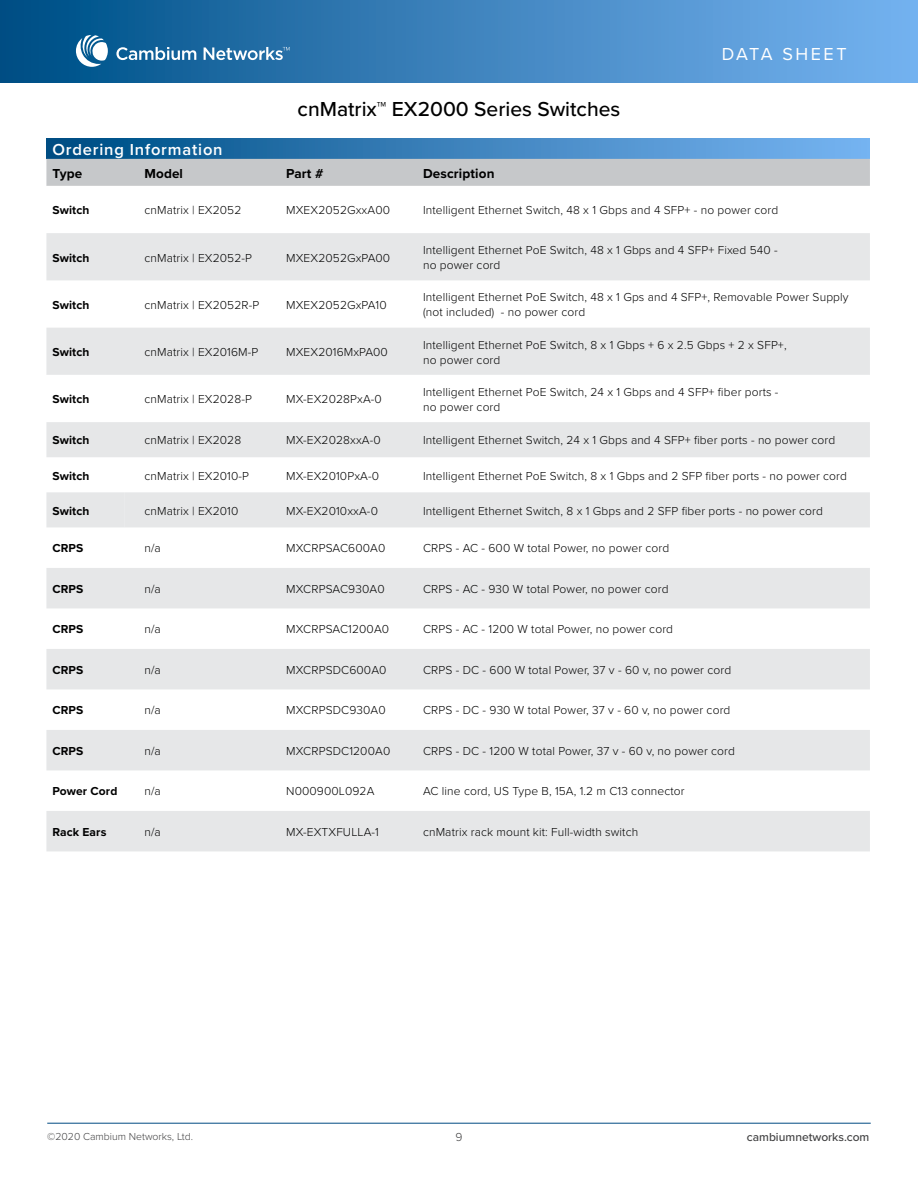
<style>
.page{position:relative;width:918px;height:1188px;background:#fff}
.page>*{position:absolute;margin:0;border:0;box-sizing:border-box;transform-origin:0 0}
.t1{font:500 21px "Proxima Nova";color:#000}
.t2{font:18px "Proxima Nova";letter-spacing:.14em;color:#fff}
.t3{font:600 16.5px "Proxima Nova";letter-spacing:.05em;color:#fff}
.t4{font:700 13.5px "Proxima Nova";letter-spacing:.01em;color:#000}
.t5{font:300 12px/15px "Proxima Nova";letter-spacing:.01em;color:#000}
.t6{font:700 12px "Proxima Nova";letter-spacing:.01em;color:#000}
.t7{font:500 12px "Proxima Nova";color:#404041}
.t8{font:300 12px "Proxima Nova";color:#404041}
.t9{font:300 10.5px "Proxima Nova";color:#404041}
</style>
<div class="page">
<hr style="left:47px;top:1123px;width:824px;height:1px;background:#004b82">
<div style="left:0;top:0;width:918px;height:82px;background:linear-gradient(to right,#004f85,#78b4f1)"></div>
<svg style="left:116px;top:47px;width:224px;height:23px;background:#3f7faf"></svg>
<svg style="left:66px;top:35px;width:42px;height:44px"></svg>
<div style="left:46px;top:139px;width:824px;height:20px;background:linear-gradient(to right,#004d84,#7ab5f3)"></div>
<div style="left:46px;top:159px;width:824px;height:27px;background:#c6c8ca"></div>
<svg style="left:46px;top:233px;width:824px;height:618px;fill:#e6e7e8"></svg>
<svg style="left:46px;top:375px;width:824px;height:47px"></svg>
<svg style="left:46px;top:422px;width:824px;height:105px;fill:#e6e7e8"></svg>
<h1 class="t1" style="left:298px;top:94px;width:324px">cnMatrix™ EX2000 Series Switches</h1>
<h2 class="t2" style="left:722px;top:41px;width:126px">DATA SHEET</h2>
<p class="t3" style="left:52px;top:137px;width:172px">Ordering Information</p>
<p class="t4" style="left:52px;top:163px;width:31px">Type</p>
<p class="t4" style="left:144px;top:163px;width:40px">Model</p>
<p class="t4" style="left:286px;top:163px;width:39px">Part #</p>
<p class="t4" style="left:423px;top:163px;width:73px">Description</p>
<p class="t6" style="left:52px;top:201px;width:39px">Switch</p>
<p class="t5" style="left:144px;top:202px;width:98px">cnMatrix | EX2052</p>
<p class="t5" style="left:286px;top:202px;width:105px">MXEX2052GxxA00</p>
<p class="t5" style="left:423px;top:202px;width:357px">Intelligent Ethernet Switch, 48 x 1 Gbps and 4 SFP+ - no power cord</p>
<p class="t6" style="left:52px;top:249px;width:39px">Switch</p>
<p class="t5" style="left:144px;top:249px;width:109px">cnMatrix | EX2052-P</p>
<p class="t5" style="left:286px;top:249px;width:106px">MXEX2052GxPA00</p>
<p class="t5" style="left:423px;top:242px;width:356px">Intelligent Ethernet PoE Switch, 48 x 1 Gbps and 4 SFP+ Fixed 540 -</p>
<p class="t5" style="left:423px;top:257px;width:79px">no power cord</p>
<p class="t6" style="left:52px;top:296px;width:39px">Switch</p>
<p class="t5" style="left:144px;top:297px;width:116px">cnMatrix | EX2052R-P</p>
<p class="t5" style="left:286px;top:297px;width:102px">MXEX2052GxPA10</p>
<p class="t5" style="left:423px;top:289px;width:427px">Intelligent Ethernet PoE Switch, 48 x 1 Gps and 4 SFP+, Removable Power Supply (not included) - no power cord</p>
<p class="t6" style="left:52px;top:343px;width:39px">Switch</p>
<p class="t5" style="left:144px;top:344px;width:115px">cnMatrix | EX2016M-P</p>
<p class="t5" style="left:286px;top:344px;width:103px">MXEX2016MxPA00</p>
<p class="t5" style="left:423px;top:336px;width:365px">Intelligent Ethernet PoE Switch, 8 x 1 Gbps + 6 x 2.5 Gbps + 2 x SFP+,</p>
<p class="t5" style="left:423px;top:351px;width:79px">no power cord</p>
<p class="t6" style="left:52px;top:390px;width:39px">Switch</p>
<p class="t5" style="left:144px;top:391px;width:109px">cnMatrix | EX2028-P</p>
<p class="t5" style="left:286px;top:391px;width:97px">MX-EX2028PxA-0</p>
<p class="t5" style="left:423px;top:384px;width:357px">Intelligent Ethernet PoE Switch, 24 x 1 Gbps and 4 SFP+ fiber ports -</p>
<p class="t5" style="left:423px;top:399px;width:79px">no power cord</p>
<p class="t6" style="left:52px;top:431px;width:39px">Switch</p>
<p class="t5" style="left:144px;top:432px;width:98px">cnMatrix | EX2028</p>
<p class="t5" style="left:286px;top:432px;width:96px">MX-EX2028xxA-0</p>
<p class="t5" style="left:423px;top:432px;width:414px">Intelligent Ethernet Switch, 24 x 1 Gbps and 4 SFP+ fiber ports - no power cord</p>
<p class="t6" style="left:52px;top:467px;width:39px">Switch</p>
<p class="t5" style="left:144px;top:467px;width:106px">cnMatrix | EX2010-P</p>
<p class="t5" style="left:286px;top:467px;width:94px">MX-EX2010PxA-0</p>
<p class="t5" style="left:423px;top:467px;width:425px">Intelligent Ethernet PoE Switch, 8 x 1 Gbps and 2 SFP fiber ports - no power cord</p>
<p class="t6" style="left:52px;top:502px;width:39px">Switch</p>
<p class="t5" style="left:144px;top:502px;width:95px">cnMatrix | EX2010</p>
<p class="t5" style="left:286px;top:502px;width:93px">MX-EX2010xxA-0</p>
<p class="t5" style="left:423px;top:502px;width:401px">Intelligent Ethernet Switch, 8 x 1 Gbps and 2 SFP fiber ports - no power cord</p>
<p class="t6" style="left:52px;top:539px;width:33px">CRPS</p>
<p class="t5" style="left:144px;top:540px;width:18px">n/a</p>
<p class="t5" style="left:286px;top:540px;width:101px">MXCRPSAC600A0</p>
<p class="t5" style="left:423px;top:540px;width:248px">CRPS - AC - 600 W total Power, no power cord</p>
<p class="t6" style="left:52px;top:580px;width:33px">CRPS</p>
<p class="t5" style="left:144px;top:581px;width:18px">n/a</p>
<p class="t5" style="left:286px;top:581px;width:100px">MXCRPSAC930A0</p>
<p class="t5" style="left:423px;top:581px;width:247px">CRPS - AC - 930 W total Power, no power cord</p>
<p class="t6" style="left:52px;top:620px;width:33px">CRPS</p>
<p class="t5" style="left:144px;top:621px;width:18px">n/a</p>
<p class="t5" style="left:286px;top:621px;width:104px">MXCRPSAC1200A0</p>
<p class="t5" style="left:423px;top:621px;width:252px">CRPS - AC - 1200 W total Power, no power cord</p>
<p class="t6" style="left:52px;top:661px;width:33px">CRPS</p>
<p class="t5" style="left:144px;top:662px;width:18px">n/a</p>
<p class="t5" style="left:286px;top:662px;width:102px">MXCRPSDC600A0</p>
<p class="t5" style="left:423px;top:662px;width:310px">CRPS - DC - 600 W total Power, 37 v - 60 v, no power cord</p>
<p class="t6" style="left:52px;top:701px;width:33px">CRPS</p>
<p class="t5" style="left:144px;top:702px;width:18px">n/a</p>
<p class="t5" style="left:286px;top:702px;width:101px">MXCRPSDC930A0</p>
<p class="t5" style="left:423px;top:702px;width:309px">CRPS - DC - 930 W total Power, 37 v - 60 v, no power cord</p>
<p class="t6" style="left:52px;top:742px;width:33px">CRPS</p>
<p class="t5" style="left:144px;top:743px;width:18px">n/a</p>
<p class="t5" style="left:286px;top:743px;width:106px">MXCRPSDC1200A0</p>
<p class="t5" style="left:423px;top:743px;width:313px">CRPS - DC - 1200 W total Power, 37 v - 60 v, no power cord</p>
<p class="t6" style="left:52px;top:782px;width:66px">Power Cord</p>
<p class="t5" style="left:144px;top:783px;width:18px">n/a</p>
<p class="t5" style="left:286px;top:783px;width:90px">N000900L092A</p>
<p class="t5" style="left:423px;top:783px;width:263px">AC line cord, US Type B, 15A, 1.2 m C13 connector</p>
<p class="t6" style="left:52px;top:823px;width:55px">Rack Ears</p>
<p class="t5" style="left:144px;top:824px;width:18px">n/a</p>
<p class="t5" style="left:286px;top:824px;width:94px">MX-EXTXFULLA-1</p>
<p class="t5" style="left:423px;top:824px;width:217px">cnMatrix rack mount kit: Full-width switch</p>
<p class="t9" style="left:47px;top:1128px;width:147px">©2020 Cambium Networks, Ltd.</p>
<p class="t8" style="left:455px;top:1128px;width:9px">9</p>
<p class="t7" style="left:747px;top:1128px;width:124px">cambiumnetworks.com</p>
</div>
